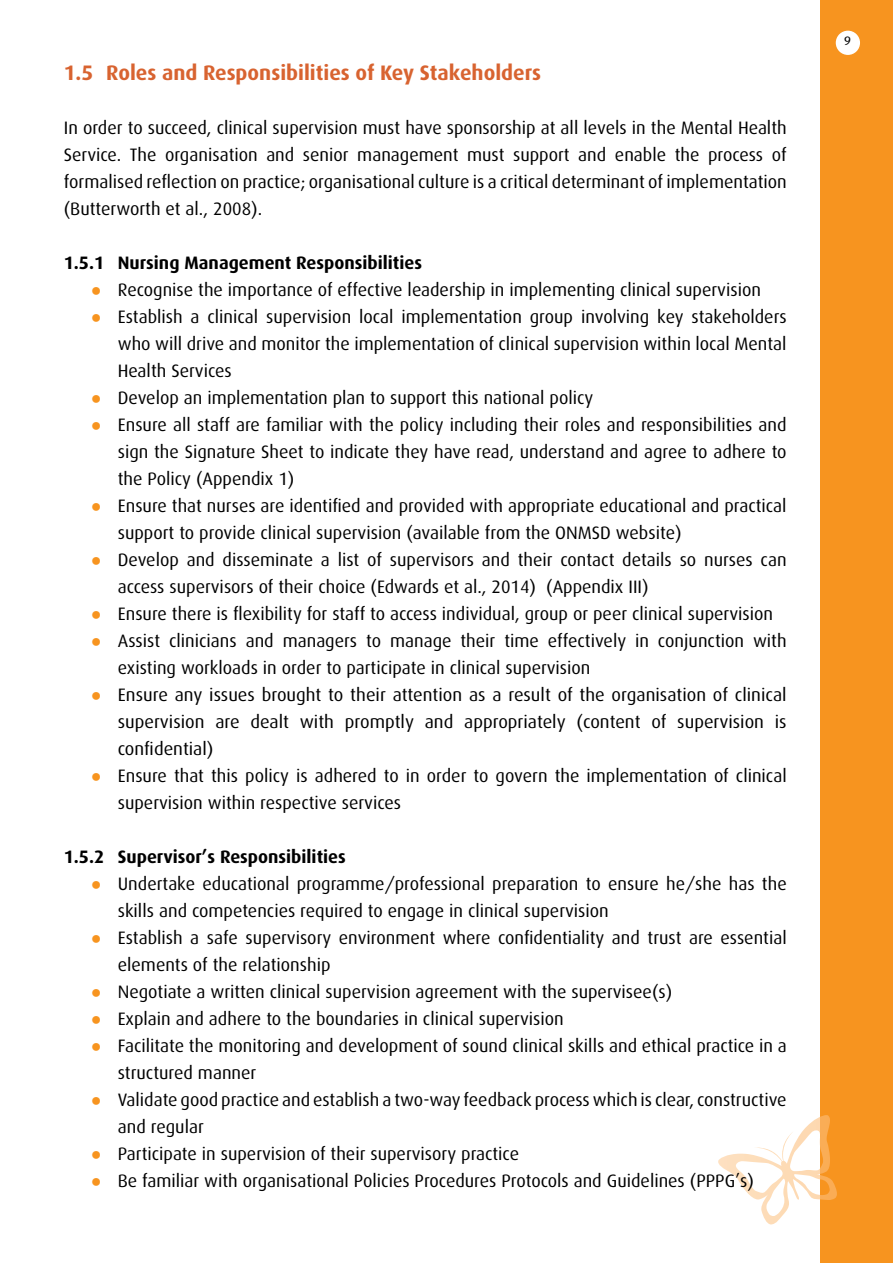
<style>
.page{position:relative;width:893px;height:1263px;background:#fff}
.page>*{position:absolute;margin:0;border:0;box-sizing:border-box;transform-origin:0 0}
.t1{font:700 21px "Dax";color:#d86330}
.t2{font:18px/27px "Dax";color:#000}
.t3{font:700 18px "Dax";color:#000}
.t4{font:12px "Stone Sans";color:#000}
.s1{font-family:"Arial";color:#f7941f}
</style>
<div class="page">
<div style="left:820px;top:0;width:73px;height:1263px;background:#f7941f"></div>
<svg style="left:836px;top:31px;width:24px;height:24px"></svg>
<img style="left:718px;top:1115px;width:119px;height:109px">
<p class="t1" style="left:64px;top:61px;width:479px">1.5 Roles and Responsibilities of Key Stakeholders</p>
<p class="t2" style="left:64px;top:114px;width:724px;text-align:justify">In order to succeed, clinical supervision must have sponsorship at all levels in the Mental Health Service. The organisation and senior management must support and enable the process of formalised reflection on practice; organisational culture is a critical determinant of implementation (Butterworth et al., 2008).</p>
<p class="t3" style="left:64px;top:252px;width:360px">1.5.1 Nursing Management Responsibilities</p>
<p class="t2" style="left:91px;top:276px;width:672px"><span class="s1">●</span> Recognise the importance of effective leadership in implementing clinical supervision</p>
<p class="t2" style="left:118px;top:303px;width:670px;text-align:justify;text-indent:-27px"><span class="s1">●</span> Establish a clinical supervision local implementation group involving key stakeholders who will drive and monitor the implementation of clinical supervision within local Mental Health Services</p>
<p class="t2" style="left:91px;top:384px;width:504px"><span class="s1">●</span> Develop an implementation plan to support this national policy</p>
<p class="t2" style="left:118px;top:411px;width:670px;text-align:justify;text-indent:-27px"><span class="s1">●</span> Ensure all staff are familiar with the policy including their roles and responsibilities and sign the Signature Sheet to indicate they have read, understand and agree to adhere to the Policy (Appendix 1)</p>
<p class="t2" style="left:118px;top:492px;width:670px;text-indent:-27px"><span class="s1">●</span> Ensure that nurses are identified and provided with appropriate educational and practical support to provide clinical supervision (available from the ONMSD website)</p>
<p class="t2" style="left:118px;top:546px;width:670px;text-indent:-27px"><span class="s1">●</span> Develop and disseminate a list of supervisors and their contact details so nurses can access supervisors of their choice (Edwards et al., 2014) (Appendix III)</p>
<p class="t2" style="left:91px;top:600px;width:684px"><span class="s1">●</span> Ensure there is flexibility for staff to access individual, group or peer clinical supervision</p>
<p class="t2" style="left:118px;top:627px;width:670px;text-indent:-27px"><span class="s1">●</span> Assist clinicians and managers to manage their time effectively in conjunction with existing workloads in order to participate in clinical supervision</p>
<p class="t2" style="left:118px;top:681px;width:670px;text-align:justify;text-indent:-27px"><span class="s1">●</span> Ensure any issues brought to their attention as a result of the organisation of clinical supervision are dealt with promptly and appropriately (content of supervision is confidential)</p>
<p class="t2" style="left:118px;top:762px;width:670px;text-indent:-27px"><span class="s1">●</span> Ensure that this policy is adhered to in order to govern the implementation of clinical supervision within respective services</p>
<p class="t3" style="left:64px;top:846px;width:284px">1.5.2 Supervisor’s Responsibilities</p>
<p class="t2" style="left:118px;top:870px;width:670px;text-indent:-27px"><span class="s1">●</span> Undertake educational programme/professional preparation to ensure he/she has the skills and competencies required to engage in clinical supervision</p>
<p class="t2" style="left:118px;top:924px;width:670px;text-indent:-27px"><span class="s1">●</span> Establish a safe supervisory environment where confidentiality and trust are essential elements of the relationship</p>
<p class="t2" style="left:91px;top:978px;width:583px"><span class="s1">●</span> Negotiate a written clinical supervision agreement with the supervisee(s)</p>
<p class="t2" style="left:91px;top:1005px;width:474px"><span class="s1">●</span> Explain and adhere to the boundaries in clinical supervision</p>
<p class="t2" style="left:118px;top:1032px;width:670px;text-indent:-27px"><span class="s1">●</span> Facilitate the monitoring and development of sound clinical skills and ethical practice in a structured manner</p>
<p class="t2" style="left:118px;top:1086px;width:670px;text-indent:-27px"><span class="s1">●</span> Validate good practice and establish a two-way feedback process which is clear, constructive and regular</p>
<p class="t2" style="left:91px;top:1140px;width:430px"><span class="s1">●</span> Participate in supervision of their supervisory practice</p>
<p class="t2" style="left:91px;top:1167px;width:665px"><span class="s1">●</span> Be familiar with organisational Policies Procedures Protocols and Guidelines (PPPG’s)</p>
<p class="t4" style="left:844px;top:33px;width:8px">9</p>
</div>
